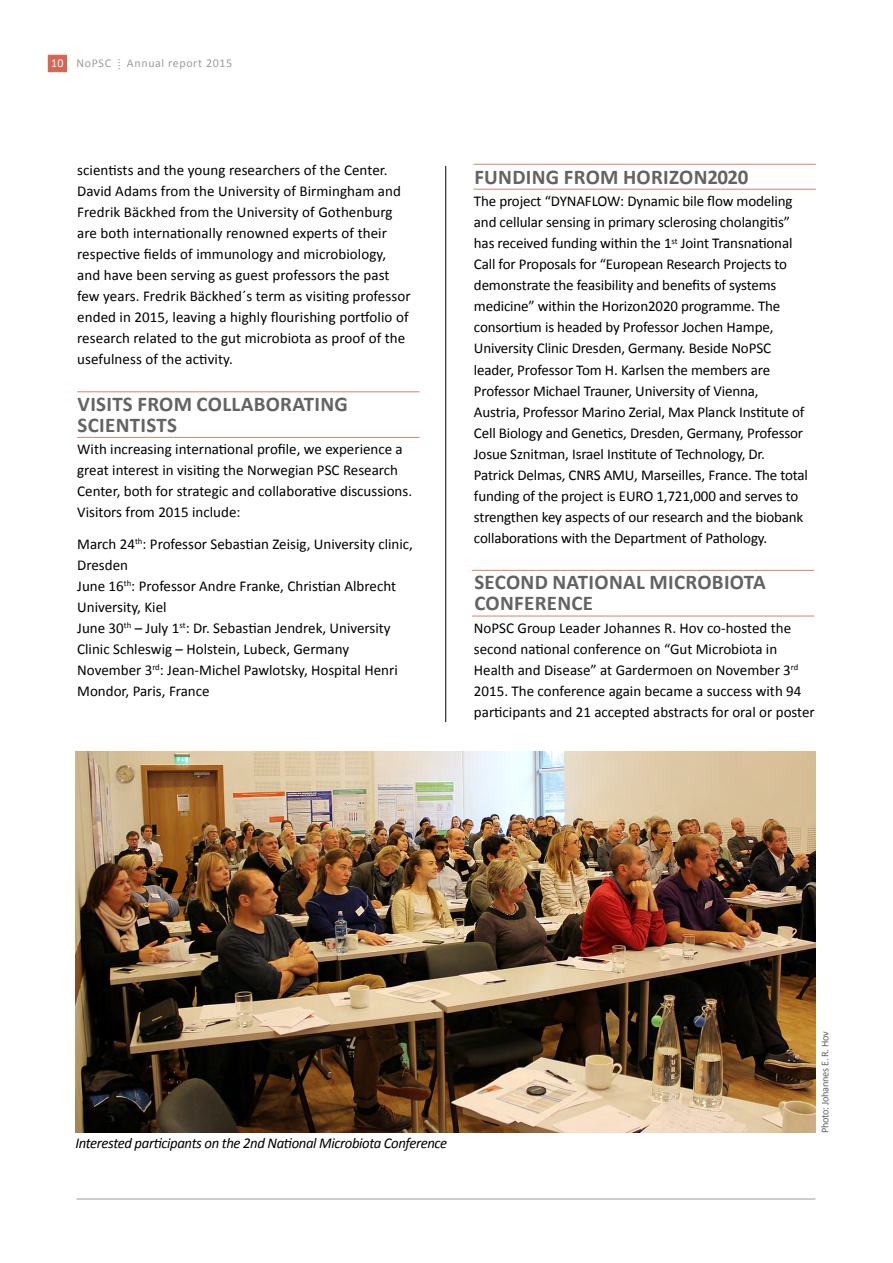
<style>
.page{position:relative;width:893px;height:1263px;background:#fff}
.page>*{position:absolute;margin:0;border:0;box-sizing:border-box;transform-origin:0 0}
.t1{font:700 21px/21px "Calibri";letter-spacing:.015em;color:#646363}
.t2{font:15px/21px "Calibri";color:#000}
.t3{font:italic 15px "Calibri";letter-spacing:-.025em;color:#000}
.t4{font:12px "Calibri";letter-spacing:.05em;color:#9d9d9c}
.t5{font:10.5px "Calibri";letter-spacing:-.025em;color:#646363}
.s1{color:#fff}
</style>
<div class="page">
<hr style="left:77px;top:1198px;width:738px;height:1px;background:#9d9d9c">
<div style="left:48px;top:55px;width:19px;height:17px;background:#d66654"></div>
<img style="left:75px;top:752px;width:740px;height:380px">
<hr style="left:445px;top:166px;width:1px;height:556px;background:#000">
<hr style="left:77px;top:437px;width:342px;height:1px;background:#e08e7b">
<hr style="left:77px;top:391px;width:342px;height:1px;background:#e08e7b">
<hr style="left:472px;top:615px;width:342px;height:2px;background:#e08e7b">
<hr style="left:472px;top:570px;width:342px;height:1px;background:#e08e7b">
<hr style="left:473px;top:189px;width:343px;height:1px;background:#e08e7b">
<hr style="left:473px;top:164px;width:343px;height:1px;background:#e08e7b">
<p class="t4" style="left:51px;top:56px;width:182px"><span class="s1">10</span> NoPSC ⁞ Annual report 2015</p>
<p class="t2" style="left:77px;top:160px;width:335px">scientists and the young researchers of the Center.<br>David Adams from the University of Birmingham and Fredrik Bäckhed from the University of Gothenburg are both internationally renowned experts of their respective fields of immunology and microbiology, and have been serving as guest professors the past few years. Fredrik Bäckhed´s term as visiting professor ended in 2015, leaving a highly flourishing portfolio of research related to the gut microbiota as proof of the usefulness of the activity.</p>
<h1 class="t1" style="left:78px;top:393px;width:272px">VISITS FROM COLLABORATING<br>SCIENTISTS</h1>
<p class="t2" style="left:77px;top:439px;width:336px">With increasing international profile, we experience a great interest in visiting the Norwegian PSC Research Center, both for strategic and collaborative discussions.<br>Visitors from 2015 include:</p>
<p class="t2" style="left:77px;top:533px;width:337px">March 24<sup>th</sup>: Professor Sebastian Zeisig, University clinic, Dresden<br>June 16<sup>th</sup>: Professor Andre Franke, Christian Albrecht University, Kiel<br>June 30<sup>th</sup> – July 1<sup>st</sup>: Dr. Sebastian Jendrek, University Clinic Schleswig – Holstein, Lubeck, Germany November 3<sup>rd</sup>: Jean-Michel Pawlotsky, Hospital Henri Mondor, Paris, France</p>
<h1 class="t1" style="left:474px;top:166px;width:23px">FUNDING</h1>
<h1 class="t1" style="left:564px;top:166px;width:14px">FROM</h1>
<h1 class="t1" style="left:623px;top:166px;width:127px">HORI ZON 2020</h1>
<p class="t2" style="left:474px;top:191px;width:336px">The project “DYNAFLOW: Dynamic bile flow modeling and cellular sensing in primary sclerosing cholangitis” has received funding within the 1<sup>st</sup> Joint Transnational Call for Proposals for “European Research Projects to demonstrate the feasibility and benefits of systems medicine” within the Horizon2020 programme. The consortium is headed by Professor Jochen Hampe, University Clinic Dresden, Germany. Beside NoPSC leader, Professor Tom H. Karlsen the members are Professor Michael Trauner, University of Vienna, Austria, Professor Marino Zerial, Max Planck I nstitute of Cell Biology and Genetics, Dresden, Germany, Professor Josue Sznitman, Israel I nstitute of Technology, Dr.<br>Patrick Delmas, CNRS AMU, Marseilles, France. The total funding of the project is EURO 1,721,000 and serves to strengthen key aspects of our research and the biobank collaborations with the Department of Pathology.</p>
<h1 class="t1" style="left:474px;top:571px;width:291px">SECOND NATIONAL MICROBIOTA<br>CONFERENCE</h1>
<p class="t2" style="left:474px;top:617px;width:342px">NoPSC Group Leader Johannes R. Hov co-hosted the second national conference on “Gut Microbiota in Health and Disease” at Gardermoen on November 3<sup>rd </sup>2015. The conference again became a success with 94 participants and 21 accepted abstracts for oral or poster</p>
<p class="t3" style="left:75px;top:1132px;width:373px">Interested participants on the 2nd National Microbiota Conference</p>
<p class="t5" style="left:818px;top:1133px;width:104px;rotate:-90deg">Photo: Johannes E. R. Hov</p>
</div>
